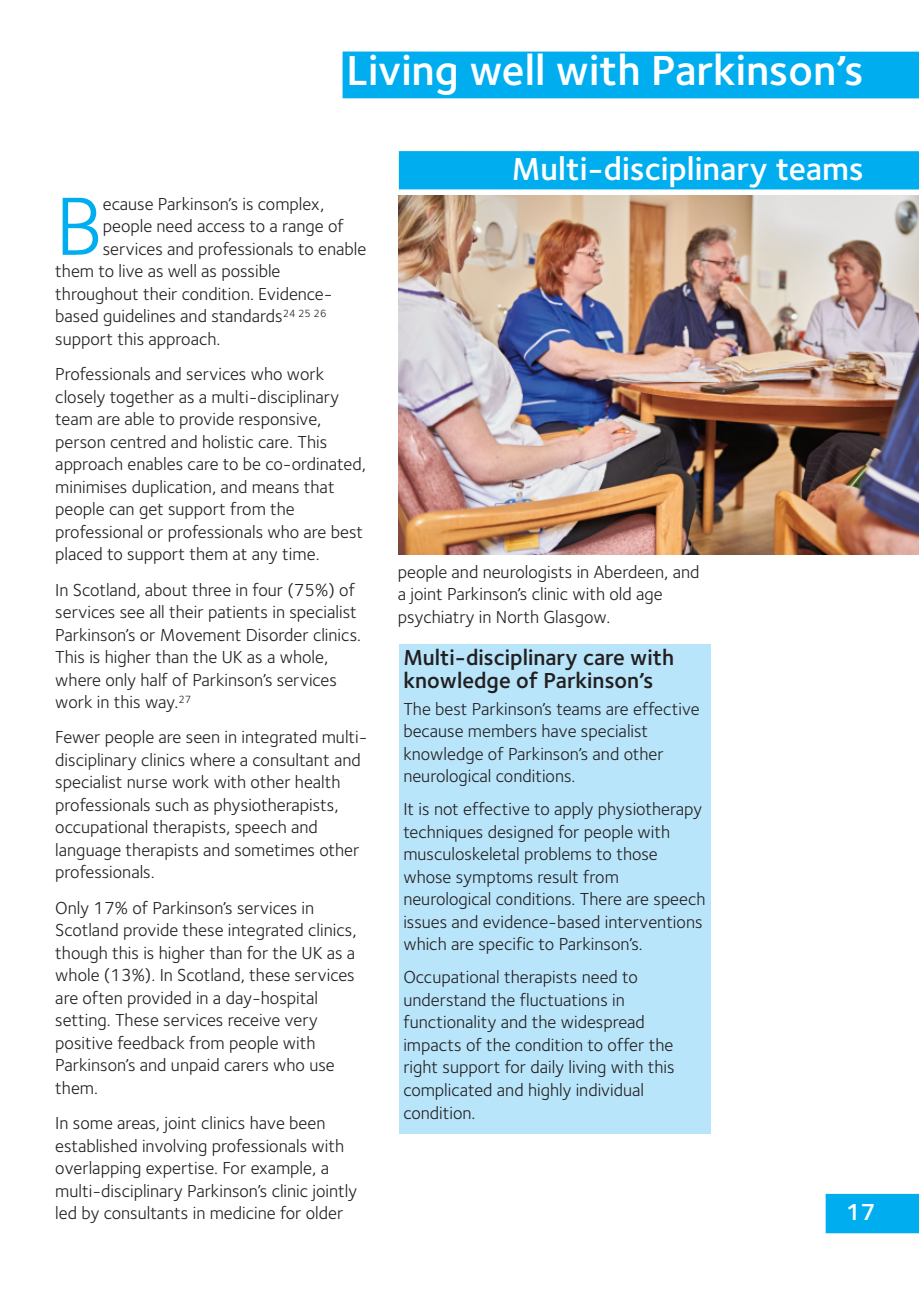
<style>
.page{position:relative;width:919px;height:1289px;background:#fff}
.page>*{position:absolute;margin:0;border:0;box-sizing:border-box;transform-origin:0 0}
.t1{font:85.5px "Foundry Sterling";color:#00aeef}
.t2{font:600 43.5px "Foundry Sterling";color:#fff}
.t3{font:600 33px "Foundry Sterling";color:#fff}
.t4{font:600 24px "Foundry Sterling";color:#fff}
.t5{font:600 22.5px/22.5px "Foundry Sterling";color:#231f20}
.t6{font:18px/22.5px "Foundry Sterling";color:#231f20}
</style>
<div class="page">
<div style="left:399px;top:151px;width:519px;height:38px;background:#00aeef"></div>
<div style="left:342px;top:52px;width:576px;height:46px;background:#00aeef"></div>
<div style="left:399px;top:644px;width:311px;height:489px;background:#b9e5fa"></div>
<img style="left:399px;top:195px;width:519px;height:359px">
<div style="left:825px;top:1193px;width:93px;height:40px;background:#00aeef"></div>
<h2 class="t2" style="left:346px;top:44px;width:518px">Living well with Parkinson’s</h2>
<h1 class="t1" style="left:55px;top:177px;width:49px">B</h1>
<p class="t6" style="left:103px;top:192px;width:223px">ecause Parkinson’s is complex,</p>
<p class="t6" style="left:103px;top:215px;width:242px">people need access to a range of</p>
<p class="t6" style="left:103px;top:237px;width:265px">services and professionals to enable</p>
<p class="t6" style="left:55px;top:260px;width:227px">them to live as well as possible</p>
<p class="t6" style="left:55px;top:282px;width:279px">throughout their condition. Evidence-</p>
<p class="t6" style="left:55px;top:305px;width:272px">based guidelines and standards<sup>24</sup> <sup>25</sup> <sup>26</sup></p>
<p class="t6" style="left:55px;top:327px;width:167px">support this approach.</p>
<p class="t6" style="left:55px;top:363px;width:312px">Professionals and services who work closely together as a multi-disciplinary team are able to provide responsive, person centred and holistic care. This approach enables care to be co-ordinated, minimises duplication, and means that people can get support from the professional or professionals who are best placed to support them at any time.</p>
<p class="t6" style="left:55px;top:578px;width:307px">In Scotland, about three in four (75%) of services see all their patients in specialist Parkinson’s or Movement Disorder clinics.<br>This is higher than the UK as a whole, where only half of Parkinson’s services work in this way.<sup>27</sup></p>
<p class="t6" style="left:55px;top:726px;width:314px">Fewer people are seen in integrated multi&shy;disciplinary clinics where a consultant and specialist nurse work with other health professionals such as physiotherapists, occupational therapists, speech and language therapists and sometimes other professionals.</p>
<p class="t6" style="left:55px;top:896px;width:303px">Only 17% of Parkinson’s services in Scotland provide these integrated clinics, though this is higher than for the UK as a whole (13%). In Scotland, these services are often provided in a day-hospital setting. These services receive very positive feedback from people with Parkinson’s and unpaid carers who use them.</p>
<p class="t6" style="left:55px;top:1111px;width:303px">In some areas, joint clinics have been established involving professionals with overlapping expertise. For example, a multi-disciplinary Parkinson’s clinic jointly led by consultants in medicine for older</p>
<h3 class="t3" style="left:512px;top:150px;width:353px">Multi-disciplinary teams</h3>
<p class="t6" style="left:398px;top:560px;width:303px">people and neurologists in Aberdeen, and a joint Parkinson’s clinic with old age psychiatry in North Glasgow.</p>
<p class="t5" style="left:403px;top:646px;width:272px">Multi-disciplinary care with knowledge of Parkinson’s</p>
<p class="t6" style="left:403px;top:697px;width:298px">The best Parkinson’s teams are effective because members have specialist knowledge of Parkinson’s and other neurological conditions.</p>
<p class="t6" style="left:403px;top:797px;width:303px">It is not effective to apply physiotherapy techniques designed for people with musculoskeletal problems to those whose symptoms result from neurological conditions. There are speech issues and evidence-based interventions which are specific to Parkinson’s.</p>
<p class="t6" style="left:403px;top:966px;width:273px">Occupational therapists need to understand the fluctuations in functionality and the widespread impacts of the condition to offer the right support for daily living with this complicated and highly individual condition.</p>
<h3 class="t4" style="left:845px;top:1197px;width:32px">17</h3>
</div>
